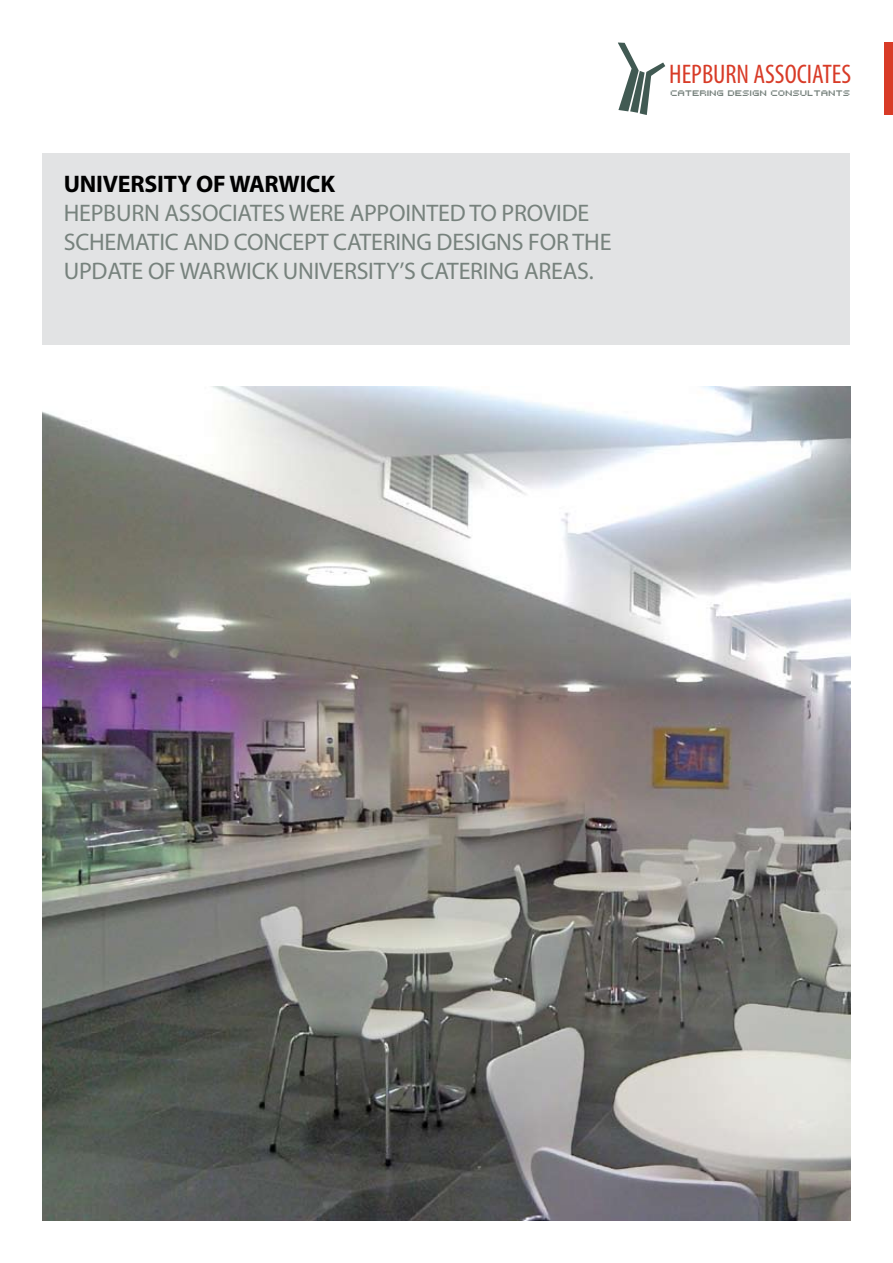
<style>
.page{position:relative;width:893px;height:1263px;background:#fff}
.page>*{position:absolute;margin:0;border:0;box-sizing:border-box;transform-origin:0 0}
.t1{font:condensed 27px "Myriad Pro";color:#d83b27}
.t2{font:24px "Myriad";letter-spacing:-.01em;color:#77827d}
.t3{font:700 24px "Myriad";color:#000}
.t4{font:9px "Kroeger 0853";color:#77827d;scale:1.09 1}
</style>
<div class="page">
<svg style="left:618px;top:43px;width:47px;height:72px"></svg>
<div style="left:884px;top:43px;width:9px;height:72px;background:#d83b27"></div>
<img style="left:43px;top:387px;width:807px;height:833px">
<div style="left:43px;top:153px;width:807px;height:191px;background:#e2e3e4"></div>
<p class="t3" style="left:64px;top:172px;width:30px">UNIVERSIT</p>
<p class="t3" style="left:177px;top:172px;width:87px">Y OF WARWIC</p>
<p class="t3" style="left:320px;top:172px;width:16px">K</p>
<p class="t2" style="left:64px;top:201px;width:30px">HEPBURN</p>
<p class="t2" style="left:164px;top:201px;width:28px">ASSOCIATES</p>
<p class="t2" style="left:289px;top:201px;width:15px">WERE</p>
<p class="t2" style="left:350px;top:201px;width:14px">APPOINTED</p>
<p class="t2" style="left:469px;top:201px;width:46px">TO PROVIDE</p>
<p class="t2" style="left:64px;top:230px;width:14px">SCHEMATIC</p>
<p class="t2" style="left:183px;top:230px;width:16px">AND</p>
<p class="t2" style="left:234px;top:230px;width:15px">CONCEPT</p>
<p class="t2" style="left:333px;top:230px;width:14px">CATERING</p>
<p class="t2" style="left:437px;top:230px;width:14px">DESIGNS</p>
<p class="t2" style="left:528px;top:230px;width:14px">FOR</p>
<p class="t2" style="left:573px;top:230px;width:14px">THE</p>
<p class="t2" style="left:64px;top:259px;width:14px">UPDATE</p>
<p class="t2" style="left:148px;top:259px;width:65px">OF WARWICK</p>
<p class="t2" style="left:283px;top:259px;width:28px">UNIVERSITY</p>
<p class="t2" style="left:399px;top:259px;width:35px">’S CATERING</p>
<p class="t2" style="left:524px;top:259px;width:14px">AREAS</p>
<p class="t2" style="left:589px;top:259px;width:6px">.</p>
<p class="t1" style="left:669px;top:58px;width:184px">HEPBURN ASSOCIATES</p>
<p class="t4" style="left:671px;top:87px;width:167px">CATERING DESIGN CONSULTANTS</p>
</div>
